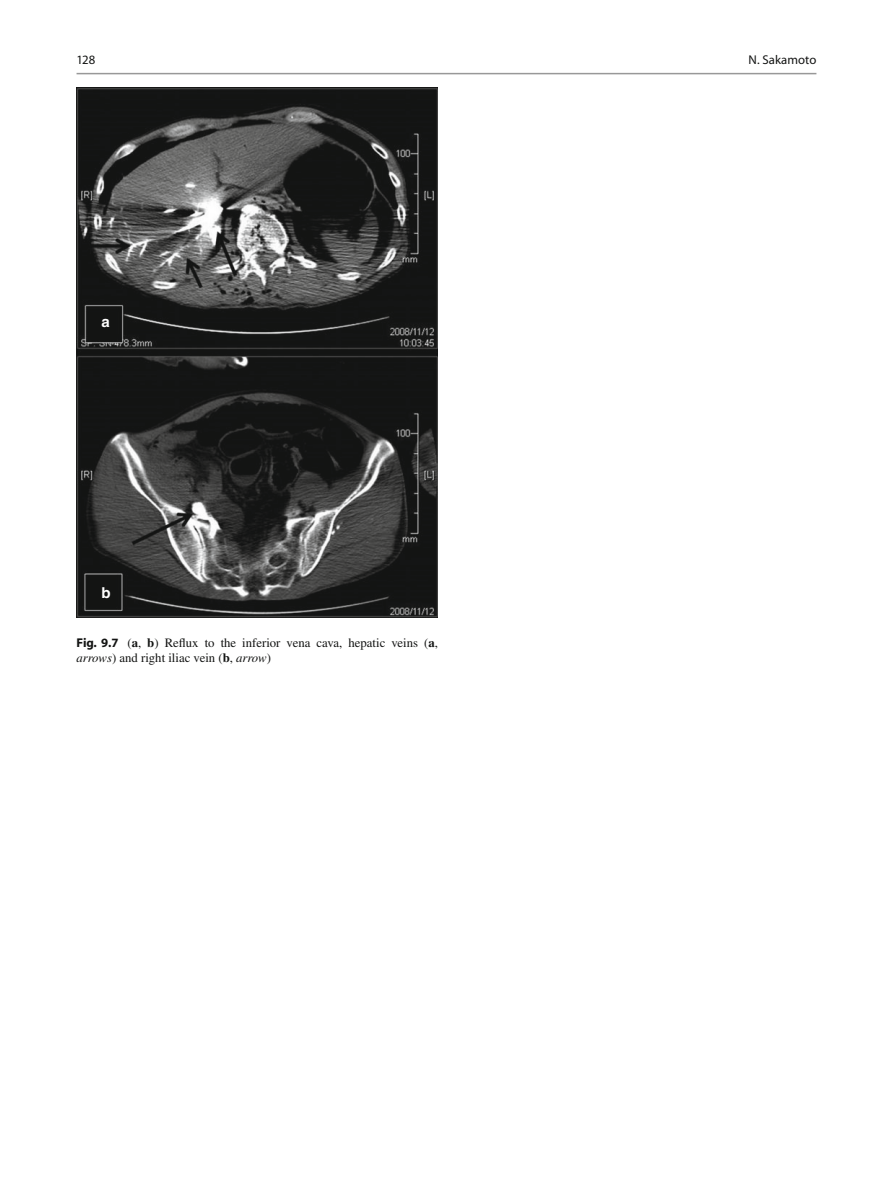
<style>
.page{position:relative;width:893px;height:1187px;background:#fff}
.page>*{position:absolute;margin:0;border:0;box-sizing:border-box;transform-origin:0 0}
.t1{font:700 15px "Ldsvgr Helvetica";color:#fff}
.t2{font:12.75px/15px "Yxntmd Times";color:#131413}
.t3{font:12.75px "Xqsvcv Myriad";letter-spacing:.005em;color:#131413}
.s1{font-family:"Jfflxm Myriad";font-weight:700}
.s2{font-family:"Wybbgf Times";font-weight:700}
.s3{font-family:"Bgvrtg Times";font-style:italic}
</style>
<div class="page">
<img style="left:77px;top:88px;width:361px;height:529px">
<hr style="left:77px;top:73px;width:739px;height:1px;background:#989898">
<p class="t3" style="left:77px;top:55px;width:20px">128</p>
<p class="t1" style="left:101px;top:313px;width:10px">a</p>
<p class="t1" style="left:101px;top:584px;width:11px">b</p>
<p class="t2" style="left:77px;top:636px;width:363px"><span class="s1">Fig. 9.7</span> ( <span class="s2">a</span> , <span class="s2">b</span> ) Reflux to the inferior vena cava, hepatic veins ( <span class="s2">a</span> , <span class="s3">arrows</span> ) and right iliac vein ( <span class="s2">b</span> , <span class="s3">arrow</span> )</p>
<p class="t3" style="left:748px;top:55px;width:69px">N. Sakamoto</p>
</div>
